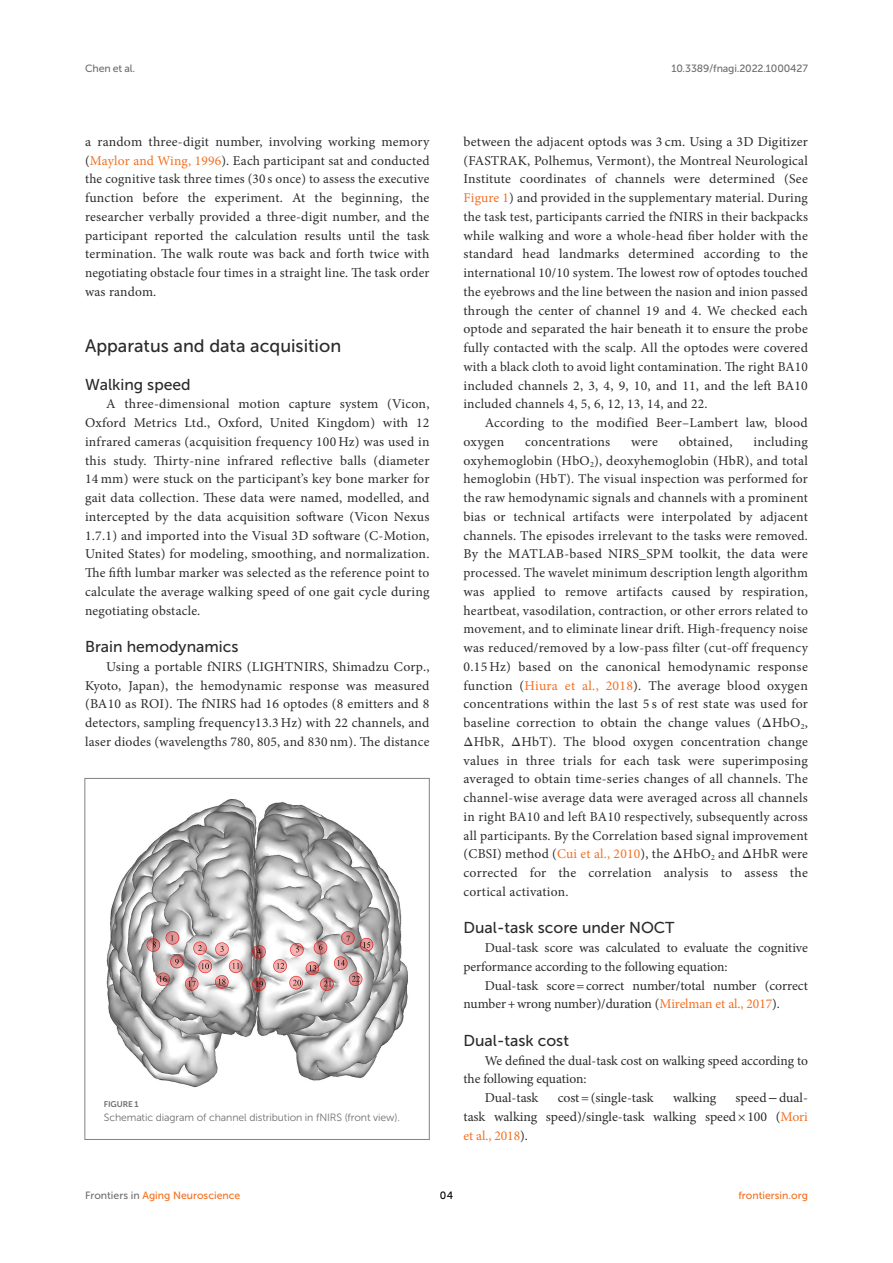
<style>
.page{position:relative;width:893px;height:1263px;background:#fff}
.page>*{position:absolute;margin:0;border:0;box-sizing:border-box;transform-origin:0 0}
.HEAD_2{font:18px "Museo Sans 500";color:#2b2b2a}
.HEAD_3{font:15.75px "Museo Sans 500";color:#2b2b2a}
.HEAD_3_after_HEAD_2{font:15.75px "Museo Sans 500";color:#2b2b2a}
.TEXT{font:13.5px/18.8px "Minion Pro";letter-spacing:.005em;color:#2b2b2a;text-align:justify}
.TEXT_FLUSH{font:13.5px/18.8px "Minion Pro";color:#2b2b2a;text-align:justify}
.FIG_LEG{font:10.5px "Museo Sans 300";letter-spacing:-.01em;color:#706f70}
.t1{font:10.5px "Museo Sans 500";color:#f36f21}
.t2{font:10.5px "Museo Sans 500";letter-spacing:-.015em;color:#706f70}
.t3{font:10.5px "Museo Sans 500";color:#000}
.FIG_HD{font:8.25px "Museo Sans 700";letter-spacing:-.01em;color:#706f70}
.s1{color:#f36f21}
.s2{font-family:"STIX General"}
.s3{color:#706f70}
</style>
<div class="page">
<img style="left:106px;top:799px;width:302px;height:289px">
<div style="left:85px;top:778px;width:344px;height:362px;border:1px solid #808285"></div>
<p class="t2" style="left:85px;top:63px;width:52px">Chen et al.</p>
<p class="t2" style="left:671px;top:63px;width:138px">10.3389/fnagi.2022.1000427</p>
<p class="TEXT" style="left:85px;top:132px;width:346px">a random three-digit number, involving working memory (<span class="s1">Maylor and Wing, 1996</span>). Each participant sat and conducted the cognitive task three times (30 s once) to assess the executive function before the experiment. At the beginning, the researcher verbally provided a three-digit number, and the participant reported the calculation results until the task termination. The walk route was back and forth twice with negotiating obstacle four times in a straight line. The task order was random.</p>
<p class="HEAD_2" style="left:85px;top:336px;width:258px">Apparatus and data acquisition</p>
<p class="HEAD_3_after_HEAD_2" style="left:85px;top:375px;width:107px">Walking speed</p>
<p class="TEXT_FLUSH" style="left:85px;top:395px;width:346px;text-indent:21px">A three-dimensional motion capture system (Vicon, Oxford Metrics Ltd., Oxford, United Kingdom) with 12 infrared cameras (acquisition frequency 100 Hz) was used in this study. Thirty-nine infrared reflective balls (diameter 14 mm) were stuck on the participant’s key bone marker for gait data collection. These data were named, modelled, and intercepted by the data acquisition software (Vicon Nexus 1.7.1) and imported into the Visual 3D software (C-Motion, United States) for modeling, smoothing, and normalization.<br>The fifth lumbar marker was selected as the reference point to calculate the average walking speed of one gait cycle during negotiating obstacle.</p>
<p class="HEAD_3" style="left:85px;top:638px;width:155px">Brain hemodynamics</p>
<p class="TEXT_FLUSH" style="left:85px;top:657px;width:346px;text-indent:21px">Using a portable fNIRS (LIGHTNIRS, Shimadzu Corp., Kyoto, Japan), the hemodynamic response was measured (BA10 as ROI). The fNIRS had 16 optodes (8 emitters and 8 detectors, sampling frequency13.3 Hz) with 22 channels, and laser diodes (wavelengths 780, 805, and 830 nm). The distance</p>
<p class="FIG_HD" style="left:104px;top:1099px;width:37px">FIGURE 1</p>
<p class="FIG_LEG" style="left:104px;top:1111px;width:298px">Schematic diagram of channel distribution in fNIRS (front view).</p>
<p class="TEXT_FLUSH" style="left:463px;top:132px;width:346px">between the adjacent optods was 3 cm. Using a 3D Digitizer (FASTRAK, Polhemus, Vermont), the Montreal Neurological Institute coordinates of channels were determined (See <span class="s1">Figure 1</span>) and provided in the supplementary material. During the task test, participants carried the fNIRS in their backpacks while walking and wore a whole-head fiber holder with the standard head landmarks determined according to the international 10/10 system. The lowest row of optodes touched the eyebrows and the line between the nasion and inion passed through the center of channel 19 and 4. We checked each optode and separated the hair beneath it to ensure the probe fully contacted with the scalp. All the optodes were covered with a black cloth to avoid light contamination. The right BA10 included channels 2, 3, 4, 9, 10, and 11, and the left BA10 included channels 4, 5, 6, 12, 13, 14, and 22.</p>
<p class="TEXT" style="left:463px;top:413px;width:346px;text-indent:21px">According to the modified Beer–Lambert law, blood oxygen</p>
<p class="TEXT" style="left:463px;top:432px;width:346px;text-indent:290px">including oxyhemoglobin (HbO<sub>2</sub>), deoxyhemoglobin (HbR), and total hemoglobin (HbT). The visual inspection was performed for the raw hemodynamic signals and channels with a prominent bias or technical artifacts were interpolated by adjacent channels. The episodes irrelevant to the tasks were removed.<br>By the MATLAB-based NIRS_SPM toolkit, the data were processed. The wavelet minimum description length algorithm was applied to remove artifacts caused by respiration, heartbeat, vasodilation, contraction, or other errors related to movement, and to eliminate linear drift. High-frequency noise was reduced/removed by a low-pass filter (cut-off frequency 0.15 Hz) based on the canonical hemodynamic response function (<span class="s1">Hiura et al., 2018</span>). The average blood oxygen concentrations within the last 5 s of rest state was used for baseline correction to obtain the change values (<span class="s2">Δ</span>HbO<sub>2</sub>, <span class="s2">Δ</span>HbR, <span class="s2">Δ</span>HbT). The blood oxygen concentration change values in three trials for each task were superimposing averaged to obtain time-series changes of all channels. The channel-wise average data were averaged across all channels in right BA10 and left BA10 respectively, subsequently across all participants. By the Correlation based signal improvement (CBSI) method (<span class="s1">Cui et al., 2010</span>), the <span class="s2">Δ</span>HbO<sub>2</sub> and <span class="s2">Δ</span>HbR were corrected for the correlation analysis to assess the cortical activation.</p>
<p class="HEAD_3" style="left:463px;top:919px;width:213px">Dual-task score under NOCT</p>
<p class="TEXT_FLUSH" style="left:463px;top:938px;width:346px;text-indent:21px">Dual-task score was calculated to evaluate the cognitive performance according to the following equation:</p>
<p class="TEXT" style="left:463px;top:976px;width:346px;text-indent:21px">Dual-task score=correct number/total number (correct number+wrong number)/duration (<span class="s1">Mirelman et al., 2017</span>).</p>
<p class="HEAD_3" style="left:463px;top:1032px;width:107px">Dual-task cost</p>
<p class="TEXT_FLUSH" style="left:463px;top:1051px;width:346px;text-indent:21px">We defined the dual-task cost on walking speed according to the following equation:</p>
<p class="TEXT" style="left:485px;top:1088px;width:55px">Dual-task</p>
<p class="TEXT" style="left:558px;top:1088px;width:98px">cost=(single-task</p>
<p class="TEXT" style="left:673px;top:1088px;width:45px">walking</p>
<p class="TEXT" style="left:525px;top:432px;width:87px">concentrations</p>
<p class="TEXT" style="left:631px;top:432px;width:28px">were</p>
<p class="TEXT" style="left:679px;top:432px;width:55px">obtained,</p>
<p class="TEXT" style="left:463px;top:1088px;width:346px;text-indent:272px">speed<span class="s2">−</span>dual&shy;task walking speed)/single-task walking speed×100 (<span class="s1">Mori et al., 2018</span>).</p>
<p class="t1" style="left:85px;top:1190px;width:157px"><span class="s3">Frontiers in</span> Aging Neuroscience</p>
<p class="t3" style="left:440px;top:1190px;width:15px">04</p>
<p class="t1" style="left:738px;top:1190px;width:71px">frontiersin.org</p>
</div>
